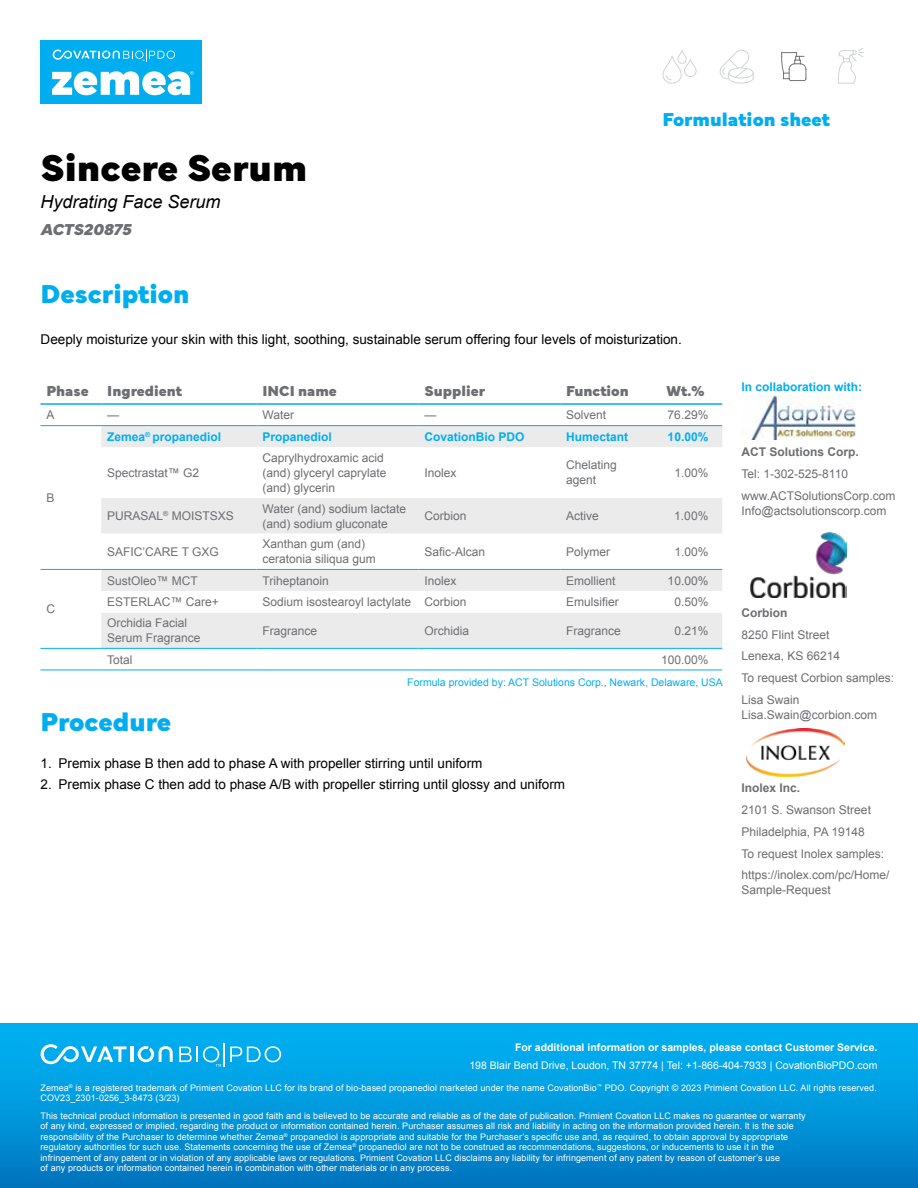
<style>
.page{position:relative;width:918px;height:1188px;background:#fff}
.page>*{position:absolute;margin:0;border:0;box-sizing:border-box;transform-origin:0 0}
.t1{font:900 39px "Mundial";color:#000}
.t2{font:900 27px "Mundial";color:#00aeef}
.t3{font:900 19.5px "Mundial";color:#00aeef}
.t4{font:italic 18px "Arial";color:#000}
.t5{font:italic 900 16.5px "Mundial";color:#6d6e71}
.t6{font:900 15px "Mundial";color:#6d6e71}
.t7{font:13.5px "Arial";color:#000}
.t8{font:12px/21.8px "Arial";color:#6d6e71}
.t9{font:700 12px "Arial";color:#00aeef}
.t10{font:700 12px "Arial";color:#6d6e71}
.t11{font:10.5px "Arial";color:#fff}
.t12{font:700 10.5px "Arial";color:#fff}
.t13{font:10.5px "Arial";color:#00aeef}
.t14{font:9px/10.5px "Arial";letter-spacing:.01em;color:#fff}
</style>
<div class="page">
<svg style="left:720px;top:50px;width:34px;height:34px"></svg>
<svg style="left:781px;top:52px;width:25px;height:29px"></svg>
<svg style="left:663px;top:50px;width:34px;height:34px"></svg>
<div style="left:41px;top:40px;width:161px;height:64px;background:#00aeef"></div>
<svg style="left:53px;top:49px;width:122px;height:12px"></svg>
<svg style="left:52px;top:71px;width:142px;height:24px"></svg>
<svg style="left:838px;top:48px;width:26px;height:36px"></svg>
<div style="left:0;top:1024px;width:918px;height:164px;background:linear-gradient(to bottom,#00b6f6,#0078c1)"></div>
<svg style="left:41px;top:1044px;width:86px;height:20px"></svg>
<hr style="left:130px;top:1046px;width:3px;height:16px;background:#fff">
<svg style="left:138px;top:1046px;width:35px;height:16px"></svg>
<svg style="left:179px;top:1043px;width:102px;height:24px;background:#30b9ef"></svg>
<div style="left:101px;top:426px;width:621px;height:222px;background:#ebebec"></div>
<svg style="left:101px;top:447px;width:621px;height:166px"></svg>
<svg style="left:101px;top:534px;width:621px;height:35px"></svg>
<hr style="left:40px;top:403px;width:61px;height:2px;background:#00aeef">
<hr style="left:101px;top:403px;width:155px;height:2px;background:#00aeef">
<hr style="left:256px;top:403px;width:162px;height:2px;background:#00aeef">
<hr style="left:418px;top:403px;width:142px;height:2px;background:#00aeef">
<hr style="left:560px;top:403px;width:88px;height:2px;background:#00aeef">
<hr style="left:648px;top:403px;width:74px;height:2px;background:#00aeef">
<hr style="left:40px;top:425px;width:61px;height:1px;background:#00aeef">
<hr style="left:101px;top:425px;width:155px;height:1px;background:#00aeef">
<hr style="left:256px;top:425px;width:162px;height:1px;background:#00aeef">
<hr style="left:418px;top:425px;width:142px;height:1px;background:#00aeef">
<hr style="left:560px;top:425px;width:88px;height:1px;background:#00aeef">
<hr style="left:648px;top:425px;width:74px;height:1px;background:#00aeef">
<hr style="left:40px;top:569px;width:61px;height:1px;background:#00aeef">
<hr style="left:101px;top:569px;width:155px;height:1px;background:#00aeef">
<hr style="left:256px;top:569px;width:162px;height:1px;background:#00aeef">
<hr style="left:418px;top:569px;width:142px;height:1px;background:#00aeef">
<hr style="left:560px;top:569px;width:88px;height:1px;background:#00aeef">
<hr style="left:648px;top:569px;width:74px;height:1px;background:#00aeef">
<hr style="left:40px;top:648px;width:61px;height:1px;background:#00aeef">
<hr style="left:40px;top:670px;width:61px;height:1px;background:#00aeef">
<hr style="left:101px;top:648px;width:155px;height:1px;background:#00aeef">
<hr style="left:256px;top:648px;width:162px;height:1px;background:#00aeef">
<hr style="left:418px;top:648px;width:142px;height:1px;background:#00aeef">
<hr style="left:560px;top:648px;width:88px;height:1px;background:#00aeef">
<hr style="left:101px;top:670px;width:155px;height:1px;background:#00aeef">
<hr style="left:256px;top:670px;width:162px;height:1px;background:#00aeef">
<hr style="left:418px;top:670px;width:142px;height:1px;background:#00aeef">
<hr style="left:560px;top:670px;width:88px;height:1px;background:#00aeef">
<hr style="left:648px;top:648px;width:74px;height:1px;background:#00aeef">
<hr style="left:648px;top:670px;width:74px;height:1px;background:#00aeef">
<img style="left:742px;top:394px;width:113px;height:45px">
<img style="left:750px;top:533px;width:96px;height:64px">
<img style="left:747px;top:728px;width:97px;height:49px">
<h1 class="t1" style="left:41px;top:137px;width:268px">Sincere Serum</h1>
<h3 class="t4" style="left:41px;top:190px;width:182px">Hydrating Face Serum</h3>
<h3 class="t5" style="left:41px;top:216px;width:92px">ACTS20875</h3>
<h3 class="t3" style="left:663px;top:104px;width:169px">Formulation sheet</h3>
<h2 class="t2" style="left:41px;top:272px;width:150px">Description</h2>
<h3 class="t7" style="left:41px;top:330px;width:643px">Deeply moisturize your skin with this light, soothing, sustainable serum offering four levels of moisturization.</h3>
<h3 class="t6" style="left:46px;top:379px;width:137px">Phase Ingredient</h3>
<h3 class="t6" style="left:262px;top:379px;width:76px">INCI name</h3>
<h3 class="t6" style="left:424px;top:379px;width:62px">Supplier</h3>
<h3 class="t6" style="left:566px;top:379px;width:64px">Function</h3>
<h3 class="t6" style="left:667px;top:379px;width:39px">Wt.%</h3>
<h3 class="t8" style="left:46px;top:404px;width:10px">A</h3>
<h3 class="t8" style="left:107px;top:404px;width:13px">—</h3>
<h3 class="t8" style="left:262px;top:404px;width:33px">Water</h3>
<h3 class="t8" style="left:424px;top:404px;width:13px">—</h3>
<h3 class="t8" style="left:566px;top:404px;width:42px">Solvent</h3>
<h3 class="t8" style="left:668px;top:404px;width:42px">76.29%</h3>
<h3 class="t8" style="left:46px;top:487px;width:10px">B</h3>
<h3 class="t8" style="left:47px;top:598px;width:10px">C</h3>
<h3 class="t9" style="left:107px;top:429px;width:115px">Zemea<sup>®</sup> propanediol</h3>
<h3 class="t9" style="left:263px;top:429px;width:71px">Propanediol</h3>
<h3 class="t9" style="left:425px;top:429px;width:102px">CovationBio PDO</h3>
<h3 class="t9" style="left:566px;top:429px;width:64px">Humectant</h3>
<h3 class="t9" style="left:668px;top:429px;width:42px">10.00%</h3>
<h3 class="t8" style="left:107px;top:462px;width:94px">Spectrastat™ G2</h3>
<h3 class="t8" style="left:263px;top:450px;width:126px;line-height:15px">Caprylhydroxamic acid (and) glyceryl caprylate (and) glycerin</h3>
<h3 class="t8" style="left:425px;top:462px;width:34px">Inolex</h3>
<h3 class="t8" style="left:566px;top:458px;width:52px;line-height:15px">Chelating agent</h3>
<h3 class="t8" style="left:674px;top:462px;width:36px">1.00%</h3>
<h3 class="t8" style="left:107px;top:505px;width:128px">PURASAL<sup>®</sup> MOISTSXS</h3>
<h3 class="t8" style="left:262px;top:501px;width:145px;line-height:15px">Water (and) sodium lactate (and) sodium gluconate</h3>
<h3 class="t8" style="left:424px;top:505px;width:44px">Corbion</h3>
<h3 class="t8" style="left:566px;top:505px;width:34px">Active</h3>
<h3 class="t8" style="left:674px;top:505px;width:36px">1.00%</h3>
<h3 class="t8" style="left:107px;top:541px;width:113px">SAFIC’CARE T GXG</h3>
<h3 class="t8" style="left:263px;top:537px;width:115px;line-height:15px">Xanthan gum (and) ceratonia siliqua gum</h3>
<h3 class="t8" style="left:425px;top:541px;width:62px">Safic-Alcan</h3>
<h3 class="t8" style="left:566px;top:541px;width:46px">Polymer</h3>
<h3 class="t8" style="left:674px;top:541px;width:36px">1.00%</h3>
<h3 class="t8" style="left:107px;top:570px;width:92px">SustOleo™ MCT</h3>
<h3 class="t8" style="left:263px;top:570px;width:68px">Triheptanoin</h3>
<h3 class="t8" style="left:425px;top:570px;width:34px">Inolex</h3>
<h3 class="t8" style="left:566px;top:570px;width:51px">Emollient</h3>
<h3 class="t8" style="left:668px;top:570px;width:42px">10.00%</h3>
<h3 class="t8" style="left:107px;top:591px;width:113px">ESTERLAC™ Care+</h3>
<h3 class="t8" style="left:263px;top:591px;width:206px">Sodium isostearoyl lactylate Corbion</h3>
<h3 class="t8" style="left:566px;top:591px;width:54px">Emulsifier</h3>
<h3 class="t8" style="left:674px;top:591px;width:36px">0.50%</h3>
<h3 class="t8" style="left:107px;top:616px;width:95px;line-height:15px">Orchidia Facial<br>Serum Fragrance</h3>
<h3 class="t8" style="left:263px;top:620px;width:56px">Fragrance</h3>
<h3 class="t8" style="left:425px;top:620px;width:46px">Orchidia</h3>
<h3 class="t8" style="left:566px;top:620px;width:56px">Fragrance</h3>
<h3 class="t8" style="left:674px;top:620px;width:36px">0.21%</h3>
<h3 class="t8" style="left:107px;top:649px;width:27px">Total</h3>
<h3 class="t8" style="left:661px;top:649px;width:49px">100.00%</h3>
<p class="t13" style="left:407px;top:676px;width:317px">Formula provided by: ACT Solutions Corp., Newark, Delaware, USA</p>
<h2 class="t2" style="left:41px;top:701px;width:132px">Procedure</h2>
<h3 class="t7" style="left:41px;top:755px;width:443px">1. Premix phase B then add to phase A with propeller stirring until uniform</h3>
<h3 class="t7" style="left:41px;top:775px;width:526px">2. Premix phase C then add to phase A/B with propeller stirring until glossy and uniform</h3>
<h3 class="t9" style="left:742px;top:379px;width:122px">In collaboration with:</h3>
<h3 class="t10" style="left:742px;top:444px;width:119px">ACT Solutions Corp.</h3>
<h3 class="t8" style="left:742px;top:463px;width:156px">Tel: 1-302-525-8110 www.ACTSolutionsCorp.com</h3>
<h3 class="t8" style="left:742px;top:500px;width:146px">Info@actsolutionscorp.com</h3>
<h3 class="t10" style="left:742px;top:605px;width:47px">Corbion</h3>
<h3 class="t8" style="left:742px;top:624px;width:154px">8250 Flint Street<br>Lenexa, KS 66214<br>To request Corbion samples:<br>Lisa Swain</h3>
<h3 class="t8" style="left:742px;top:704px;width:137px">Lisa.Swain@corbion.com</h3>
<h3 class="t10" style="left:742px;top:780px;width:60px">Inolex Inc.</h3>
<h3 class="t8" style="left:742px;top:799px;width:150px">2101 S. Swanson Street<br>Philadelphia, PA 19148<br>To request Inolex samples: https://inolex.com/pc/Home/</h3>
<h3 class="t8" style="left:742px;top:879px;width:91px">Sample-Request</h3>
<p class="t12" style="left:515px;top:1040px;width:364px">For additional information or samples, please contact Customer Service.</p>
<p class="t11" style="left:469px;top:1059px;width:410px">198 Blair Bend Drive, Loudon, TN 37774 | Tel: +1-866-404-7933 | CovationBioPDO.com</p>
<p class="t14" style="left:40px;top:1083px;width:838px">Zemea<sup>®</sup> is a registered trademark of Primient Covation LLC for its brand of bio-based propanediol marketed under the name CovationBio<sup>™</sup> PDO. Copyright © 2023 Primient Covation LLC. All rights reserved.<br>COV23_2301-0256_3-8473 (3/23)</p>
<p class="t14" style="left:40px;top:1110px;width:767px">This technical product information is presented in good faith and is believed to be accurate and reliable as of the date of publication. Primient Covation LLC makes no guarantee or warranty of any kind, expressed or implied, regarding the product or information contained herein. Purchaser assumes all risk and liability in acting on the information provided herein. It is the sole responsibility of the Purchaser to determine whether Zemea<sup>®</sup> propanediol is appropriate and suitable for the Purchaser’s specific use and, as required, to obtain approval by appropriate regulatory authorities for such use. Statements concerning the use of Zemea<sup>®</sup> propanediol are not to be construed as recommendations, suggestions, or inducements to use it in the infringement of any patent or in violation of any applicable laws or regulations. Primient Covation LLC disclaims any liability for infringement of any patent by reason of customer’s use<br>of any products or information contained herein in combination with other materials or in any process.</p>
</div>
